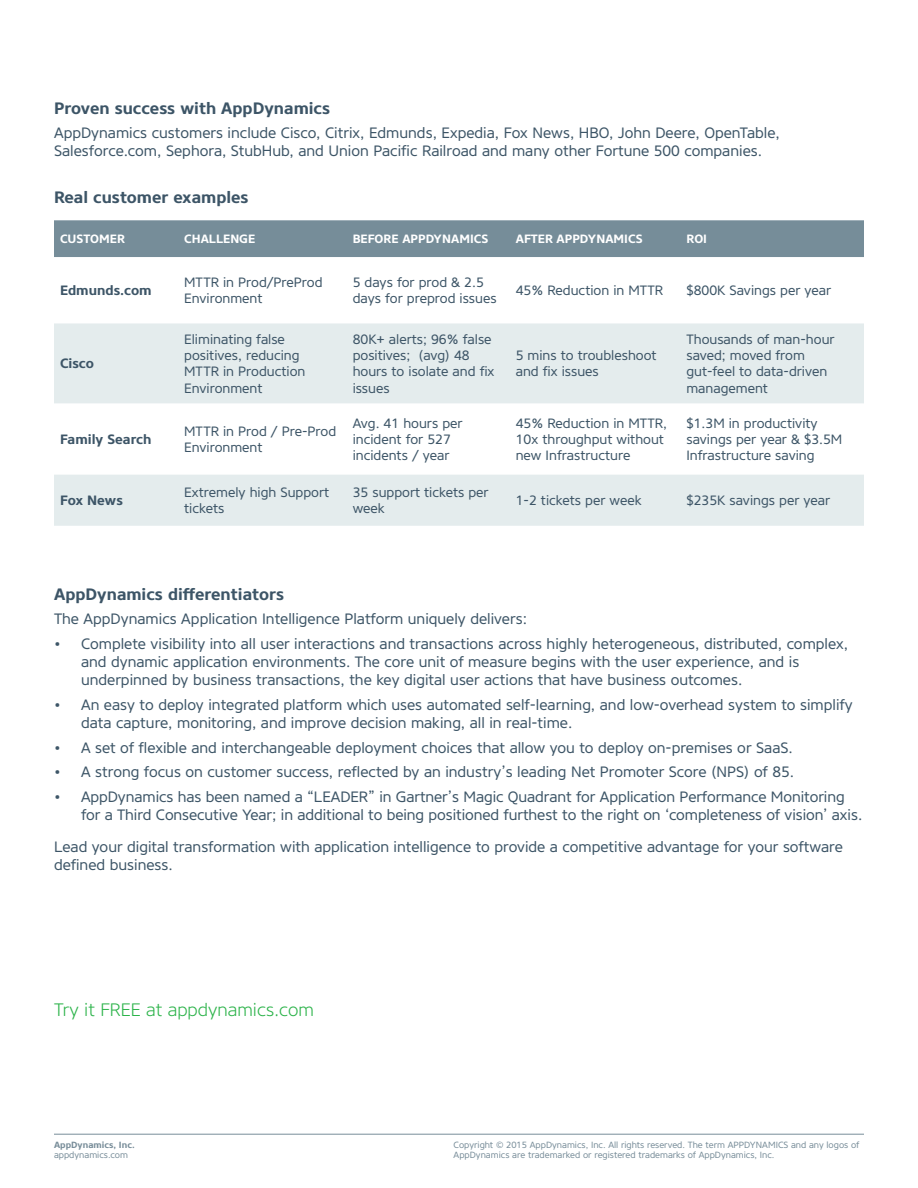
<style>
.page{position:relative;width:918px;height:1188px;background:#fff}
.page>*{position:absolute;margin:0;border:0;box-sizing:border-box;transform-origin:0 0}
.t1{font:300 18px "Core Sans NR35";color:#2cb34a}
.t2{font:700 16.5px "Core Sans NR65";color:#3d5567}
.t3{font:15px/18px "Core Sans NR45";color:#3d5567}
.t4{font:13.5px/16.2px "Core Sans NR45";color:#3d5567}
.t5{font:700 13.5px "Core Sans NR65";color:#3d5567}
.t6{font:700 12px "Core Sans NR65";color:#fff}
.t7{font:9px/10.8px "Core Sans NR45";color:#788d99}
.t8{font:700 9px "Core Sans NR65";color:#788d99}
</style>
<div class="page">
<hr style="left:54px;top:1134px;width:810px;height:1px;background:#788d99">
<div style="left:54px;top:220px;width:810px;height:37px;background:#768d99"></div>
<svg style="left:54px;top:323px;width:810px;height:203px;fill:#e4eced"></svg>
<p class="t2" style="left:54px;top:97px;width:278px">Proven success with AppDynamics</p>
<p class="t3" style="left:54px;top:124px;width:727px">AppDynamics customers include Cisco, Citrix, Edmunds, Expedia, Fox News, HBO, John Deere, OpenTable,<br>Salesforce.com, Sephora, StubHub, and Union Pacific Railroad and many other Fortune 500 companies.</p>
<p class="t2" style="left:54px;top:187px;width:196px">Real customer examples</p>
<p class="t6" style="left:60px;top:231px;width:66px">CUSTOMER</p>
<p class="t6" style="left:184px;top:231px;width:73px">CHALLENGE</p>
<p class="t6" style="left:353px;top:231px;width:137px">BEFORE APPDYNAMICS</p>
<p class="t6" style="left:516px;top:231px;width:128px">AFTER APPDYNAMICS</p>
<p class="t6" style="left:686px;top:231px;width:22px">ROI</p>
<p class="t5" style="left:60px;top:282px;width:93px">Edmunds.com</p>
<p class="t4" style="left:184px;top:274px;width:140px">MTTR in Prod/PreProd<br>Environment</p>
<p class="t4" style="left:353px;top:274px;width:146px">5 days for prod &amp; 2.5 days for preprod issues</p>
<p class="t4" style="left:516px;top:282px;width:149px">45% Reduction in MTTR</p>
<p class="t4" style="left:686px;top:282px;width:146px">$800K Savings per year</p>
<p class="t5" style="left:60px;top:355px;width:36px">Cisco</p>
<p class="t4" style="left:184px;top:331px;width:123px">Eliminating false positives, reducing<br>MTTR in Production<br>Environment</p>
<p class="t4" style="left:353px;top:331px;width:143px">80K+ alerts; 96% false positives; (avg) 48 hours to isolate and fix issues</p>
<p class="t4" style="left:516px;top:347px;width:142px">5 mins to troubleshoot and fix issues</p>
<p class="t4" style="left:686px;top:331px;width:150px">Thousands of man-hour saved; moved from gut-feel to data-driven management</p>
<p class="t5" style="left:60px;top:430px;width:93px">Family Search</p>
<p class="t4" style="left:184px;top:423px;width:154px">MTTR in Prod / Pre-Prod<br>Environment</p>
<p class="t4" style="left:353px;top:415px;width:111px">Avg. 41 hours per incident for 527 incidents / year</p>
<p class="t4" style="left:516px;top:415px;width:153px">45% Reduction in MTTR,<br>10x throughput without new Infrastructure</p>
<p class="t4" style="left:686px;top:415px;width:157px">$1.3M in productivity savings per year &amp; $3.5M<br>Infrastructure saving</p>
<p class="t5" style="left:60px;top:492px;width:64px">Fox News</p>
<p class="t4" style="left:184px;top:484px;width:147px">Extremely high Support tickets</p>
<p class="t4" style="left:353px;top:484px;width:137px">35 support tickets per week</p>
<p class="t4" style="left:516px;top:492px;width:127px">1-2 tickets per week</p>
<p class="t4" style="left:686px;top:492px;width:145px">$235K savings per year</p>
<p class="t2" style="left:54px;top:583px;width:232px">AppDynamics differentiators</p>
<p class="t3" style="left:54px;top:610px;width:475px">The AppDynamics Application Intelligence Platform uniquely delivers:</p>
<p class="t3" style="left:81px;top:635px;width:769px;text-indent:-27px">• Complete visibility into all user interactions and transactions across highly heterogeneous, distributed, complex, and dynamic application environments. The core unit of measure begins with the user experience, and is underpinned by business transactions, the key digital user actions that have business outcomes.</p>
<p class="t3" style="left:81px;top:696px;width:773px;text-indent:-27px">• An easy to deploy integrated platform which uses automated self-learning, and low-overhead system to simplify data capture, monitoring, and improve decision making, all in real-time.</p>
<p class="t3" style="left:54px;top:738px;width:740px">• A set of flexible and interchangeable deployment choices that allow you to deploy on-premises or SaaS.</p>
<p class="t3" style="left:54px;top:763px;width:742px">• A strong focus on customer success, reflected by an industry’s leading Net Promoter Score (NPS) of 85.</p>
<p class="t3" style="left:81px;top:788px;width:783px;text-indent:-27px">• AppDynamics has been named a “LEADER” in Gartner’s Magic Quadrant for Application Performance Monitoring for a Third Consecutive Year; in additional to being positioned furthest to the right on ‘completeness of vision’ axis.</p>
<p class="t3" style="left:54px;top:837px;width:791px">Lead your digital transformation with application intelligence to provide a competitive advantage for your software defined business.</p>
<p class="t1" style="left:54px;top:998px;width:261px">Try it FREE at appdynamics.com</p>
<p class="t8" style="left:54px;top:1139px;width:82px">AppDynamics, Inc.</p>
<p class="t7" style="left:54px;top:1150px;width:76px">appdynamics.com</p>
<p class="t7" style="left:454px;top:1139px;width:407px">Copyright © 2015 AppDynamics, Inc. All rights reserved. The term APPDYNAMICS and any logos of<br>AppDynamics are trademarked or registered trademarks of AppDynamics, Inc.</p>
</div>
